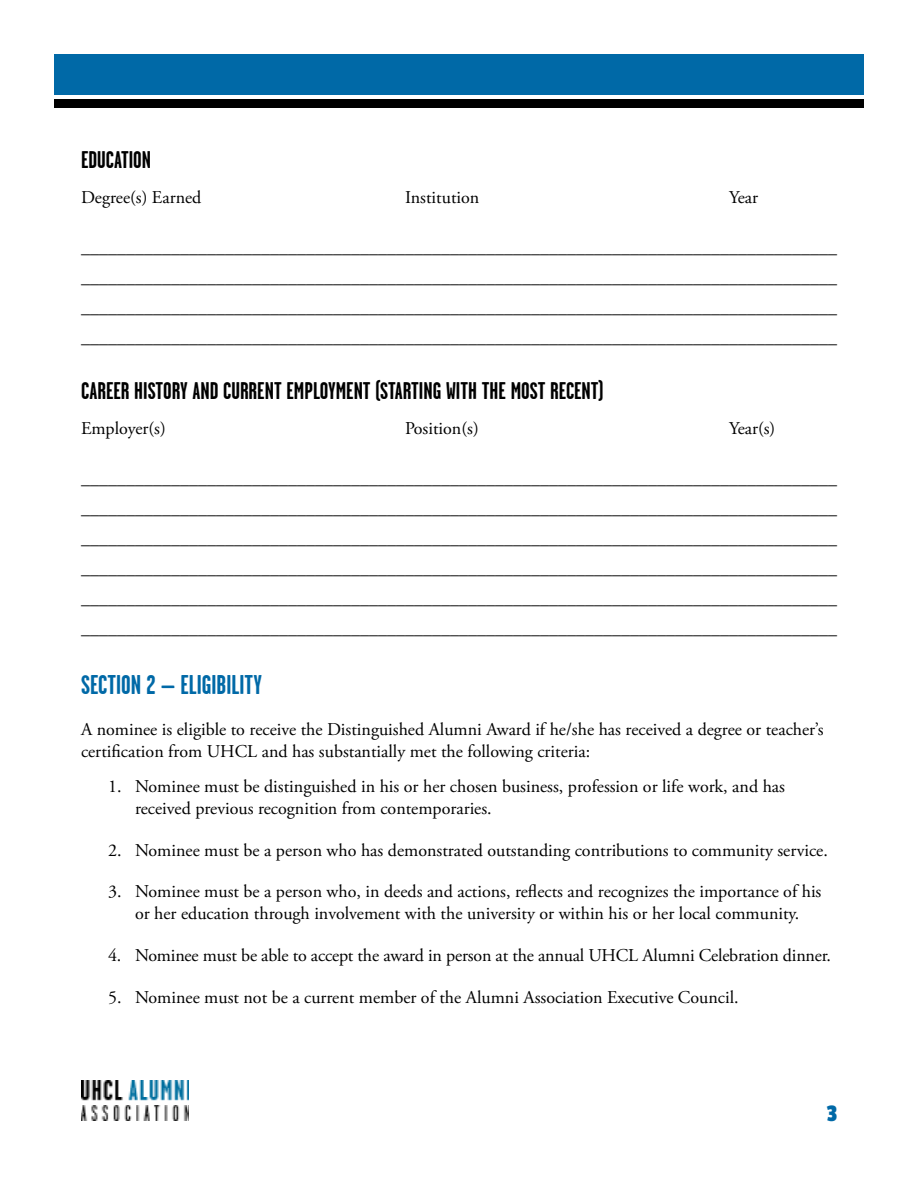
<style>
.page{position:relative;width:918px;height:1188px;background:#fff}
.page>*{position:absolute;margin:0;border:0;box-sizing:border-box;transform-origin:0 0}
.t1{font:700 27px "Garage Gothic";color:#0069a7}
.t2{font:24.75px "Passion One";color:#0069a7}
.t3{font:700 24px "Garage Gothic";color:#000}
.t4{font:18px/30px "Adobe Garamond Pro";color:#000;text-align:justify}
</style>
<div class="page">
<div style="left:54px;top:99px;width:810px;height:8px;background:#000"></div>
<div style="left:54px;top:54px;width:810px;height:40px;background:#0069a7"></div>
<img style="left:81px;top:1081px;width:108px;height:39px">
<h3 class="t3" style="left:81px;top:147px;width:72px">EDUCATION</h3>
<p class="t4" style="left:81px;top:183px;width:122px">Degree(s) Earned</p>
<p class="t4" style="left:405px;top:183px;width:76px">Institution</p>
<p class="t4" style="left:729px;top:183px;width:31px">Year</p>
<p class="t4" style="left:81px;top:233px;width:757px">____________________________________________________________________________________ ____________________________________________________________________________________ ____________________________________________________________________________________ ____________________________________________________________________________________</p>
<h3 class="t3" style="left:81px;top:378px;width:524px">CAREER HISTORY AND CURRENT EMPLOYMENT (STARTING WITH THE MOST RECENT)</h3>
<p class="t4" style="left:81px;top:414px;width:86px">Employer(s)</p>
<p class="t4" style="left:405px;top:414px;width:75px">Position(s)</p>
<p class="t4" style="left:729px;top:414px;width:48px">Year(s)</p>
<p class="t4" style="left:81px;top:464px;width:757px">____________________________________________________________________________________ ____________________________________________________________________________________ ____________________________________________________________________________________ ____________________________________________________________________________________ ____________________________________________________________________________________ ____________________________________________________________________________________</p>
<h1 class="t1" style="left:81px;top:670px;width:183px">SECTION 2 – ELIGIBILITY</h1>
<p class="t4" style="left:81px;top:720px;width:744px;line-height:21.6px">A nominee is eligible to receive the Distinguished Alumni Award if he/she has received a degree or teacher’s certification from UHCL and has substantially met the following criteria:</p>
<p class="t4" style="left:135px;top:776px;width:652px;line-height:21.6px;text-indent:-27px">1. Nominee must be distinguished in his or her chosen business, profession or life work, and has received previous recognition from contemporaries.</p>
<p class="t4" style="left:108px;top:836px;width:721px">2. Nominee must be a person who has demonstrated outstanding contributions to community service.</p>
<p class="t4" style="left:108px;top:882px;width:715px;line-height:21.6px;text-align:center">3. Nominee must be a person who, in deeds and actions, reflects and recognizes the importance of his or her education through involvement with the university or within his or her local community.</p>
<p class="t4" style="left:108px;top:941px;width:725px">4. Nominee must be able to accept the award in person at the annual UHCL Alumni Celebration dinner.</p>
<p class="t4" style="left:108px;top:983px;width:632px">5. Nominee must not be a current member of the Alumni Association Executive Council.</p>
<h2 class="t2" style="left:826px;top:1101px;width:12px">3</h2>
</div>
